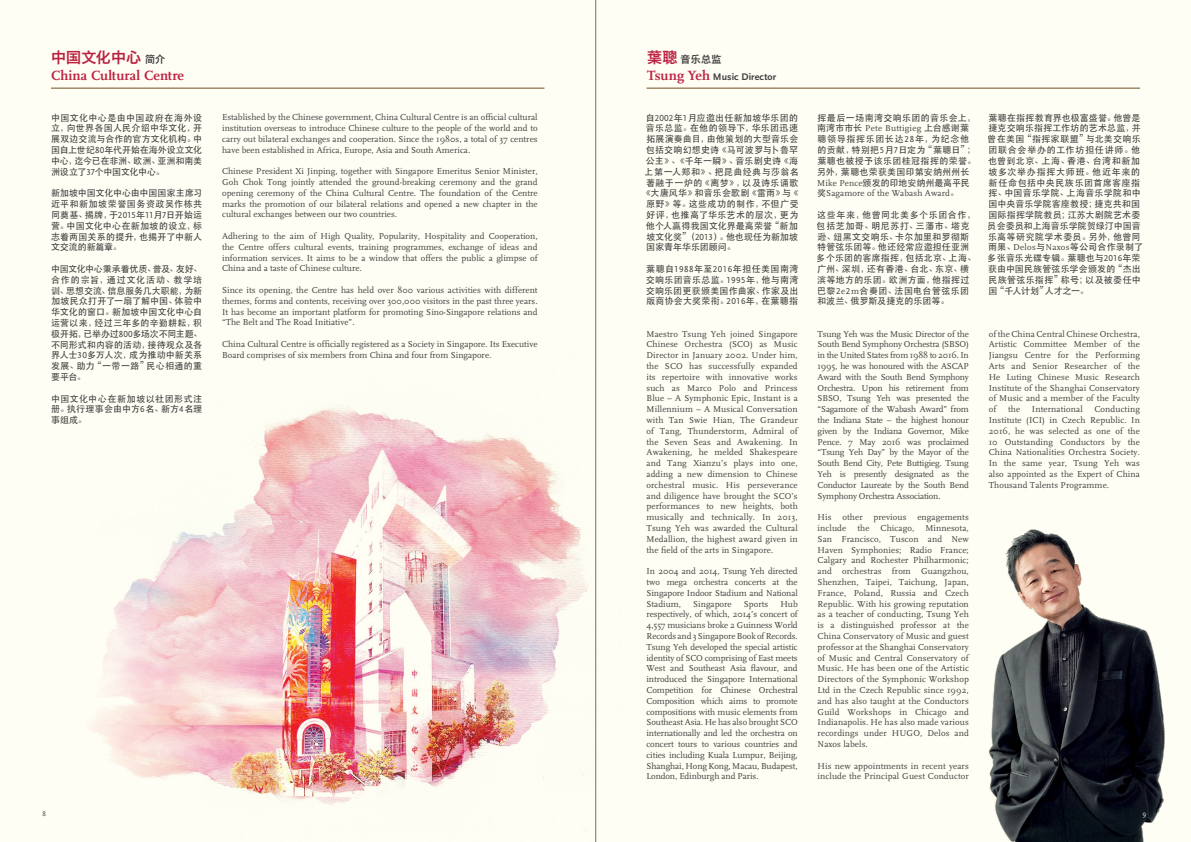
<style>
.page{position:relative;width:1191px;height:842px;background:#fffef4}
.page>*{position:absolute;margin:0;border:0;box-sizing:border-box;transform-origin:0 0}
.t1{font:15px "Hiragino Sans GB W6";letter-spacing:.005em;color:#bb2140}
.t2{font:700 14px "Scala";letter-spacing:.005em;color:#bb2140}
.t3{font:700 10px "Scala Sans";letter-spacing:.01em;color:#414042}
.t4{font:10px "Hiragino Sans GB W6";color:#414042}
.t5{font:9px/10.8px "FF Scala";color:#414042;text-align:justify}
.t6{font:500 9px/10.8px "ST Heiti SC";letter-spacing:.025em;color:#414042;text-align:justify}
.t7{font:500 9px "ST Heiti SC";letter-spacing:.045em;color:#414042}
.t8{font:500 9px "ST Heiti SC";letter-spacing:-.005em;color:#414042}
.t9{font:9px "FF Scala";letter-spacing:.02em;color:#414042}
.t10{font:500 9px "ST Heiti SC";letter-spacing:.05em;color:#414042}
.t11{font:7px "Scala Sans";color:#414042}
.t12{font:7px "Scala Sans";color:#fff}
.s1{font-size:10px;color:#414042}
.s2{font-family:"Scala Sans Caps";font-weight:400}
.s3{font-size:15px;color:#bb2140}
.s4{font-family:"Scala";font-size:14px;color:#bb2140}
.s5{font-family:"ST Heiti SC";font-weight:500}
.s6{font-family:"FF Scala";font-weight:400}
</style>
<div class="page">
<img style="left:989px;top:529px;width:176px;height:313px">
<hr style="left:51px;top:88px;width:493px;height:1px;background:#704f20">
<img style="left:92px;top:346px;width:505px;height:496px">
<hr style="left:646px;top:88px;width:494px;height:1px;background:#704f20">
<hr style="left:595px;top:0;width:1px;height:842px;background:#6d6e71">
<h1 class="t1" style="left:51px;top:47px;width:116px">中国文化中心 <span class="s1">简介</span></h1>
<h2 class="t2" style="left:51px;top:67px;width:134px">China Cultural Centre</h2>
<p class="t6" style="left:51px;top:112px;width:153px">中国文化中心是由中国政府在海外设立，向世界各国人民介绍中华文化，开展双边交流与合作的官方文化机构。中国自上世纪<span class="s2">80</span>年代开始在海外设立文化中心，迄今已在非洲、欧洲、亚洲和南美洲设立了<span class="s2">37</span>个中国文化中心。</p>
<p class="t6" style="left:51px;top:187px;width:153px">新加坡中国文化中心由中国国家主席习近平和新加坡荣誉国务资政吴作栋共同奠基、揭牌，于<span class="s2">2015</span>年<span class="s2">11</span>月<span class="s2">7</span>日开始运营。中国文化中心在新加坡的设立，标志着两国关系的提升，也揭开了中新人文交流的新篇章。</p>
<p class="t6" style="left:51px;top:263px;width:153px">中国文化中心秉承着优质、普及、友好、合作的宗旨，通过文化活动、教学培训、思想交流、信息服务几大职能，为新加坡民众打开了一扇了解中国、体验中华文化的窗口。新加坡中国文化中心自运营以来，经过三年多的辛勤耕耘，积极开拓，已举办过<span class="s2">800</span>多场次不同主题、不同形式和内容的活动，接待观众及各界人士<span class="s2">30</span>多万人次，成为推动中新关系发展、助力“一带一路”民心相通的重要平台。</p>
<p class="t6" style="left:51px;top:393px;width:153px">中国文化中心在新加坡以社团形式注册。执行理事会由中方<span class="s2">6</span>名、新方<span class="s2">4</span>名理事组成。</p>
<p class="t5" style="left:222px;top:112px;width:317px">Established by the Chinese government, China Cultural Centre is an official cultural institution overseas to introduce Chinese culture to the people of the world and to carry out bilateral exchanges and cooperation. Since the 1980s, a total of 37 centres have been established in Africa, Europe, Asia and South America.</p>
<p class="t5" style="left:222px;top:166px;width:317px">Chinese President Xi Jinping, together with Singapore Emeritus Senior Minister, Goh Chok Tong jointly attended the ground-breaking ceremony and the grand opening ceremony of the China Cultural Centre. The foundation of the Centre marks the promotion of our bilateral relations and opened a new chapter in the cultural exchanges between our two countries.</p>
<p class="t5" style="left:222px;top:231px;width:317px">Adhering to the aim of High Quality, Popularity, Hospitality and Cooperation, the Centre offers cultural events, training programmes, exchange of ideas and information services. It aims to be a window that offers the public a glimpse of China and a taste of Chinese culture.</p>
<p class="t5" style="left:222px;top:285px;width:317px">Since its opening, the Centre has held over 800 various activities with different themes, forms and contents, receiving over 300,000 visitors in the past three years.<br>It has become an important platform for promoting Sino-Singapore relations and “The Belt and The Road Initiative”.</p>
<p class="t5" style="left:222px;top:339px;width:317px">China Cultural Centre is officially registered as a Society in Singapore. Its Executive<br>Board comprises of six members from China and four from Singapore.</p>
<p class="t4" style="left:647px;top:52px;width:76px"><span class="s3">葉聰</span>音乐总监</p>
<p class="t3" style="left:647px;top:71px;width:131px"><span class="s4">Tsung Yeh</span> Music Director</p>
<p class="t6" style="left:645px;top:112px;width:154px">自<span class="s2">2002</span>年<span class="s2">1</span>月应邀出任新加坡华乐团的</p>
<p class="t7" style="left:646px;top:123px;width:154px">音乐总监。在他的领导下，华乐团迅速</p>
<p class="t6" style="left:646px;top:133px;width:154px">拓展演奏曲目，由他策划的大型音乐会</p>
<p class="t6" style="left:646px;top:144px;width:154px">包括交响幻想史诗《马可波罗与卜鲁罕</p>
<p class="t6" style="left:646px;top:155px;width:154px">公主》、《千年一瞬》、音乐剧史诗《海</p>
<p class="t7" style="left:645px;top:166px;width:155px">上第一人郑和》、把昆曲经典与莎翁名</p>
<p class="t7" style="left:646px;top:177px;width:154px">著融于一炉的《离梦》，以及诗乐诵歌</p>
<p class="t6" style="left:641px;top:187px;width:158px">《大唐风华》和音乐会歌剧《雷雨》与《</p>
<p class="t10" style="left:646px;top:199px;width:154px">原野》等。这些成功的制作，不但广受</p>
<p class="t6" style="left:646px;top:209px;width:154px">好评，也推高了华乐艺术的层次，更为</p>
<p class="t6" style="left:646px;top:220px;width:153px">他个人赢得我国文化界最高荣誉“新加</p>
<p class="t8" style="left:646px;top:231px;width:153px">坡文化奖”（<span class="s2">2013</span>）。他也现任为新加坡</p>
<p class="t8" style="left:646px;top:242px;width:91px">国家青年华乐团顾问。</p>
<p class="t6" style="left:646px;top:263px;width:154px">葉聰自<span class="s2">1988</span>年至<span class="s2">2016</span>年担任美国南湾交响乐团音乐总监。<span class="s2">1995</span>年，他与南湾交响乐团更获颁美国作曲家、作家及出版商协会大奖荣衔。<span class="s2">2016</span>年，在葉聰指</p>
<p class="t5" style="left:646px;top:328px;width:153px">Maestro Tsung Yeh joined Singapore Chinese Orchestra (SCO) as Music Director in January 2002. Under him, the SCO has successfully expanded its repertoire with innovative works such as Marco Polo and Princess Blue – A Symphonic Epic, Instant is a Millennium – A Musical Conversation with Tan Swie Hian, The Grandeur of Tang, Thunderstorm, Admiral of the Seven Seas and Awakening. In Awakening, he melded Shakespeare and Tang Xianzu’s plays into one, adding a new dimension to Chinese orchestral music. His perseverance and diligence have brought the SCO’s performances to new heights, both musically and technically. In 2013, Tsung Yeh was awarded the Cultural Medallion, the highest award given in the field of the arts in Singapore.</p>
<p class="t5" style="left:646px;top:566px;width:153px">In 2004 and 2014, Tsung Yeh directed two mega orchestra concerts at the Singapore Indoor Stadium and National Stadium,</p>
<p class="t5" style="left:646px;top:598px;width:153px;text-indent:134px">Hub respectively, of which, 2014’s concert of 4,557 musicians broke 2 Guinness World Records and 3 Singapore Book of Records.<br>Tsung Yeh developed the special artistic identity of SCO comprising of East meets West and Southeast Asia flavour, and introduced the Singapore International Competition for Chinese Orchestral Composition which aims to promote compositions with music elements from Southeast Asia. He has also brought SCO internationally and led the orchestra on concert tours to various countries and cities including Kuala Lumpur, Beijing, Shanghai, Hong Kong, Macau, Budapest, London, Edinburgh and Paris.</p>
<p class="t5" style="left:693px;top:598px;width:40px">Singapore</p>
<p class="t5" style="left:744px;top:598px;width:26px">Sports</p>
<p class="t6" style="left:817px;top:112px;width:160px">挥最后一场南湾交响乐团的音乐会上，</p>
<p class="t9" style="left:817px;top:124px;width:153px"><span class="s5">南湾市市长</span> Pete Buttigieg <span class="s5">上台感谢葉</span></p>
<p class="t6" style="left:816px;top:133px;width:161px;text-align:left">聰领导指挥乐团长达<span class="s2">28</span>年，为纪念他的贡献，特别把<span class="s2">5</span>月<span class="s2">7</span>日定为“葉聰日”；葉聰也被授予该乐团桂冠指挥的荣誉。另外，葉聰也荣获美国印第安纳州州长<br><span class="s6">Mike Pence</span>颁发的印地安纳州最高平民</p>
<p class="t5" style="left:817px;top:188px;width:143px"><span class="s5">奖</span>Sagamore of the Wabash Award<span class="s5">。</span></p>
<p class="t6" style="left:817px;top:209px;width:161px;text-align:left">这些年来，他曾同北美多个乐团合作，包括芝加哥、明尼苏打、三藩市、塔克逊、纽黑文交响乐、卡尔加里和罗彻斯特管弦乐团等。他还经常应邀担任亚洲多个乐团的客席指挥，包括北京、上海、广州、深圳，还有香港、台北、东京、横滨等地方的乐团。欧洲方面，他指挥过巴黎<span class="s2">2</span><span class="s6">e</span><span class="s2">2</span><span class="s6">m</span>合奏团、法国电台管弦乐团和波兰、俄罗斯及捷克的乐团等。</p>
<p class="t5" style="left:817px;top:328px;width:153px">Tsung Yeh was the Music Director of the South Bend Symphony Orchestra (SBSO) in the United States from 1988 to 2016. In 1995, he was honoured with the ASCAP Award with the South Bend Symphony Orchestra. Upon his retirement from SBSO, Tsung Yeh was presented the “Sagamore of the Wabash Award” from the Indiana State – the highest honour given by the Indiana Governor, Mike Pence. 7 May 2016 was proclaimed “Tsung Yeh Day” by the Mayor of the South Bend City, Pete Buttigieg. Tsung Yeh is presently designated as the Conductor Laureate by the South Bend Symphony Orchestra Association.</p>
<p class="t5" style="left:817px;top:512px;width:153px">His other previous engagements include the Chicago, Minnesota, San Francisco, Tuscon and New Haven Symphonies; Radio France; Calgary and Rochester Philharmonic; and orchestras from Guangzhou, Shenzhen, Taipei, Taichung, Japan, France, Poland, Russia and Czech Republic. With his growing reputation as a teacher of conducting, Tsung Yeh is a distinguished professor at the China Conservatory of Music and guest professor at the Shanghai Conservatory of Music and Central Conservatory of Music. He has been one of the Artistic Directors of the Symphonic Workshop Ltd in the Czech Republic since 1992, and has also taught at the Conductors Guild Workshops in Chicago and Indianapolis. He has also made various recordings under HUGO, Delos and Naxos labels.</p>
<p class="t5" style="left:817px;top:760px;width:153px">His new appointments in recent years include the Principal Guest Conductor</p>
<p class="t6" style="left:988px;top:112px;width:157px;text-align:left">葉聰在指挥教育界也极富盛誉。他曾是捷克交响乐指挥工作坊的艺术总监，并曾在美国“指挥家联盟”与北美交响乐团联合会举办的工作坊担任讲师。他也曾到北京、上海、香港、台湾和新加坡多次举办指挥大师班。他近年来的新任命包括中央民族乐团首席客座指挥、中国音乐学院、上海音乐学院和中国中央音乐学院客座教授；捷克共和国国际指挥学院教员；江苏大剧院艺术委员会委员和上海音乐学院贺绿汀中国音乐高等研究院学术委员。另外，他曾同雨果、<span class="s6">Delos</span>与<span class="s6">Naxos</span>等公司合作录制了多张音乐光碟专辑。葉聰也与<span class="s2">2016</span>年荣获由中国民族管弦乐学会颁发的“杰出民族管弦乐指挥”称号；以及被委任中国“千人计划”人才之一。</p>
<p class="t5" style="left:988px;top:328px;width:153px">of the China Central Chinese Orchestra, Artistic Committee Member of the Jiangsu Centre for the Performing Arts and Senior Researcher of the He Luting Chinese Music Research Institute of the Shanghai Conservatory of Music and a member of the Faculty of</p>
<p class="t5" style="left:988px;top:404px;width:153px;text-indent:106px">Conducting Institute (ICI) in Czech Republic. In 2016, he was selected as one of the 10 Outstanding Conductors by the China Nationalities Orchestra Society.<br>In the same year, Tsung Yeh was also appointed as the Expert of China Thousand Talents Programme.</p>
<p class="t5" style="left:1008px;top:404px;width:14px">the</p>
<p class="t5" style="left:1032px;top:404px;width:52px">International</p>
<p class="t11" style="left:43px;top:810px;width:5px">8</p>
<p class="t12" style="left:1142px;top:810px;width:5px">9</p>
</div>
